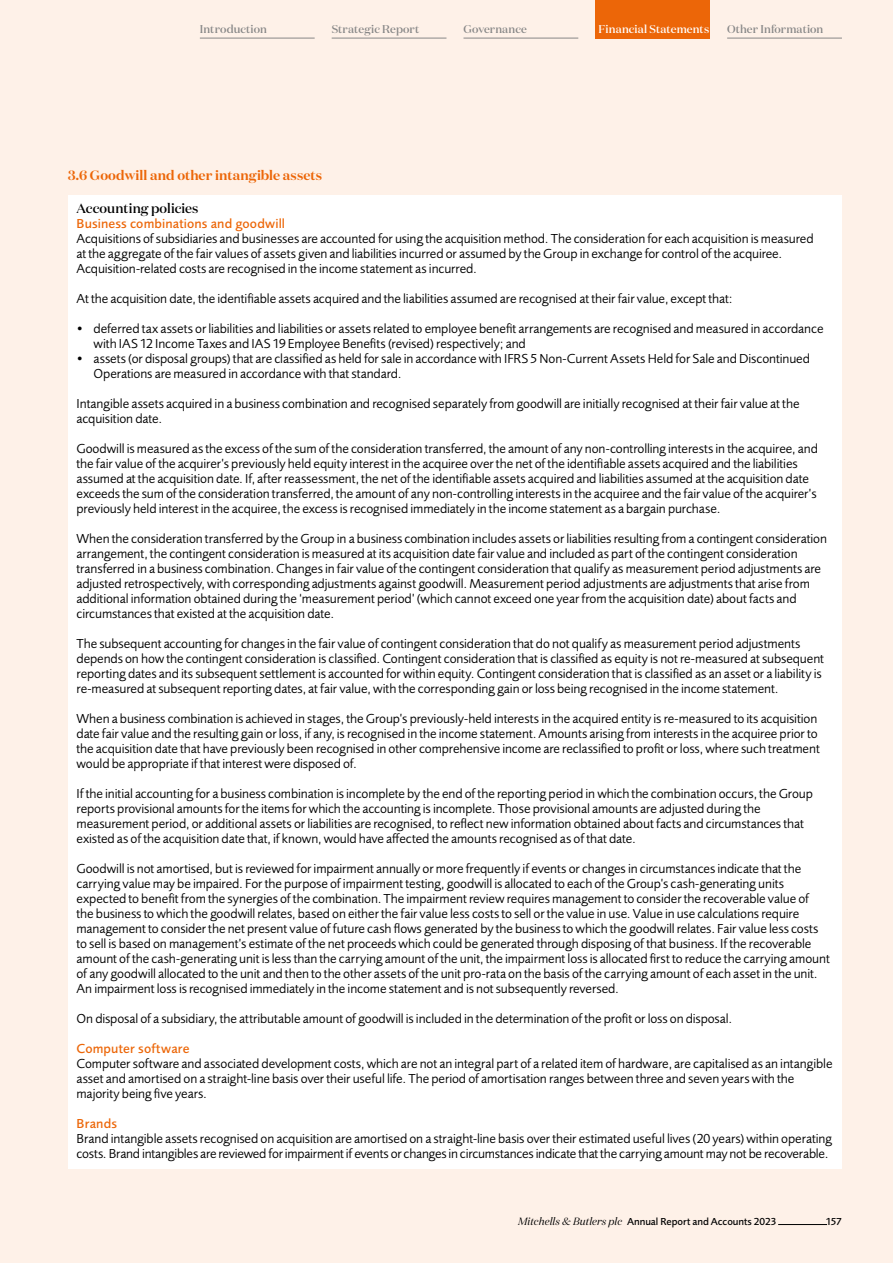
<style>
.page{position:relative;width:893px;height:1263px;background:#fef1e8}
.page>*{position:absolute;margin:0;border:0;box-sizing:border-box;transform-origin:0 0}
.t1{font:13.5px/15px "Foundry Sans";letter-spacing:-.01em;color:#000}
.t2{font:500 13.5px "Foundry Sans";letter-spacing:.01em;color:#ec6608}
.t3{font:600 13.5px "Domaine Display";letter-spacing:.01em;color:#ec6608}
.t4{font:500 13.5px "Domaine Display";letter-spacing:.01em;color:#000}
.t5{font:500 11.25px "Domaine Display";letter-spacing:.01em;color:#878787}
.t6{font:500 11.25px "Domaine Display";letter-spacing:.01em;color:#fff}
.t7{font:500 10.5px "Foundry Sans";letter-spacing:-.005em;color:#000}
.s1{font-family:"Domaine Display";font-weight:400;font-style:italic}
</style>
<div class="page">
<div style="left:68px;top:195px;width:774px;height:973px;background:#fff"></div>
<hr style="left:332px;top:38px;width:114px;height:1px;background:#878787">
<hr style="left:463px;top:38px;width:115px;height:1px;background:#878787">
<hr style="left:727px;top:38px;width:115px;height:1px;background:#878787">
<hr style="left:200px;top:38px;width:115px;height:1px;background:#878787">
<hr style="left:778px;top:1224px;width:49px;height:1px;background:#000">
<div style="left:595px;top:0;width:115px;height:38px;background:#ec6608"></div>
<p class="t5" style="left:200px;top:22px;width:69px">Introduction</p>
<p class="t5" style="left:332px;top:22px;width:89px">Strategic Report</p>
<p class="t5" style="left:463px;top:22px;width:65px">Governance</p>
<p class="t5" style="left:727px;top:22px;width:98px">Other Information</p>
<p class="t6" style="left:598px;top:22px;width:112px">Financial Statements</p>
<p class="t3" style="left:68px;top:166px;width:256px">3.6 Goodwill and other intangible assets</p>
<p class="t4" style="left:77px;top:199px;width:123px">Accounting policies</p>
<p class="t2" style="left:77px;top:216px;width:210px">Business combinations and goodwill</p>
<p class="t1" style="left:77px;top:231px;width:739px">Acquisitions of subsidiaries and businesses are accounted for using the acquisition method. The consideration for each acquisition is measured at the aggregate of the fair values of assets given and liabilities incurred or assumed by the Group in exchange for control of the acquiree.<br>Acquisition-related costs are recognised in the income statement as incurred.</p>
<p class="t1" style="left:77px;top:291px;width:658px">At the acquisition date, the identifiable assets acquired and the liabilities assumed are recognised at their fair value, except that:</p>
<p class="t1" style="left:94px;top:321px;width:732px;text-indent:-17px">• deferred tax assets or liabilities and liabilities or assets related to employee benefit arrangements are recognised and measured in accordance with IAS 12 Income Taxes and IAS 19 Employee Benefits (revised) respectively; and</p>
<p class="t1" style="left:94px;top:351px;width:718px;text-indent:-17px">• assets (or disposal groups) that are classified as held for sale in accordance with IFRS 5 Non-Current Assets Held for Sale and Discontinued<br>Operations are measured in accordance with that standard.</p>
<p class="t1" style="left:77px;top:396px;width:724px">Intangible assets acquired in a business combination and recognised separately from goodwill are initially recognised at their fair value at the acquisition date.</p>
<p class="t1" style="left:77px;top:441px;width:743px">Goodwill is measured as the excess of the sum of the consideration transferred, the amount of any non-controlling interests in the acquiree, and the fair value of the acquirer’s previously held equity interest in the acquiree over the net of the identifiable assets acquired and the liabilities assumed at the acquisition date. If, after reassessment, the net of the identifiable assets acquired and liabilities assumed at the acquisition date exceeds the sum of the consideration transferred, the amount of any non-controlling interests in the acquiree and the fair value of the acquirer’s previously held interest in the acquiree, the excess is recognised immediately in the income statement as a bargain purchase.</p>
<p class="t1" style="left:77px;top:531px;width:752px">When the consideration transferred by the Group in a business combination includes assets or liabilities resulting from a contingent consideration arrangement, the contingent consideration is measured at its acquisition date fair value and included as part of the contingent consideration transferred in a business combination. Changes in fair value of the contingent consideration that qualify as measurement period adjustments are adjusted retrospectively, with corresponding adjustments against goodwill. Measurement period adjustments are adjustments that arise from additional information obtained during the ‘measurement period’ (which cannot exceed one year from the acquisition date) about facts and circumstances that existed at the acquisition date.</p>
<p class="t1" style="left:77px;top:636px;width:749px">The subsequent accounting for changes in the fair value of contingent consideration that do not qualify as measurement period adjustments depends on how the contingent consideration is classified. Contingent consideration that is classified as equity is not re-measured at subsequent reporting dates and its subsequent settlement is accounted for within equity. Contingent consideration that is classified as an asset or a liability is re-measured at subsequent reporting dates, at fair value, with the corresponding gain or loss being recognised in the income statement.</p>
<p class="t1" style="left:77px;top:711px;width:745px">When a business combination is achieved in stages, the Group’s previously-held interests in the acquired entity is re-measured to its acquisition date fair value and the resulting gain or loss, if any, is recognised in the income statement. Amounts arising from interests in the acquiree prior to the acquisition date that have previously been recognised in other comprehensive income are reclassified to profit or loss, where such treatment would be appropriate if that interest were disposed of.</p>
<p class="t1" style="left:77px;top:786px;width:738px">If the initial accounting for a business combination is incomplete by the end of the reporting period in which the combination occurs, the Group reports provisional amounts for the items for which the accounting is incomplete. Those provisional amounts are adjusted during the measurement period, or additional assets or liabilities are recognised, to reflect new information obtained about facts and circumstances that existed as of the acquisition date that, if known, would have affected the amounts recognised as of that date.</p>
<p class="t1" style="left:77px;top:861px;width:755px">Goodwill is not amortised, but is reviewed for impairment annually or more frequently if events or changes in circumstances indicate that the carrying value may be impaired. For the purpose of impairment testing, goodwill is allocated to each of the Group’s cash-generating units expected to benefit from the synergies of the combination. The impairment review requires management to consider the recoverable value of<br>the business to which the goodwill relates, based on either the fair value less costs to sell or the value in use. Value in use calculations require management to consider the net present value of future cash flows generated by the business to which the goodwill relates. Fair value less costs to sell is based on management’s estimate of the net proceeds which could be generated through disposing of that business. If the recoverable amount of the cash-generating unit is less than the carrying amount of the unit, the impairment loss is allocated first to reduce the carrying amount of any goodwill allocated to the unit and then to the other assets of the unit pro-rata on the basis of the carrying amount of each asset in the unit.<br>An impairment loss is recognised immediately in the income statement and is not subsequently reversed.</p>
<p class="t1" style="left:77px;top:1011px;width:657px">On disposal of a subsidiary, the attributable amount of goodwill is included in the determination of the profit or loss on disposal.</p>
<p class="t2" style="left:77px;top:1041px;width:114px">Computer software</p>
<p class="t1" style="left:77px;top:1056px;width:757px">Computer software and associated development costs, which are not an integral part of a related item of hardware, are capitalised as an intangible asset and amortised on a straight-line basis over their useful life. The period of amortisation ranges between three and seven years with the majority being five years.</p>
<p class="t2" style="left:77px;top:1115px;width:42px">Brands</p>
<p class="t1" style="left:77px;top:1131px;width:757px">Brand intangible assets recognised on acquisition are amortised on a straight-line basis over their estimated useful lives (20 years) within operating costs. Brand intangibles are reviewed for impairment if events or changes in circumstances indicate that the carrying amount may not be recoverable.</p>
<p class="t7" style="left:518px;top:1215px;width:260px"><span class="s1">Mitchells &amp; Butlers plc</span> Annual Report and Accounts 2023</p>
<p class="t7" style="left:826px;top:1215px;width:18px">157</p>
</div>
